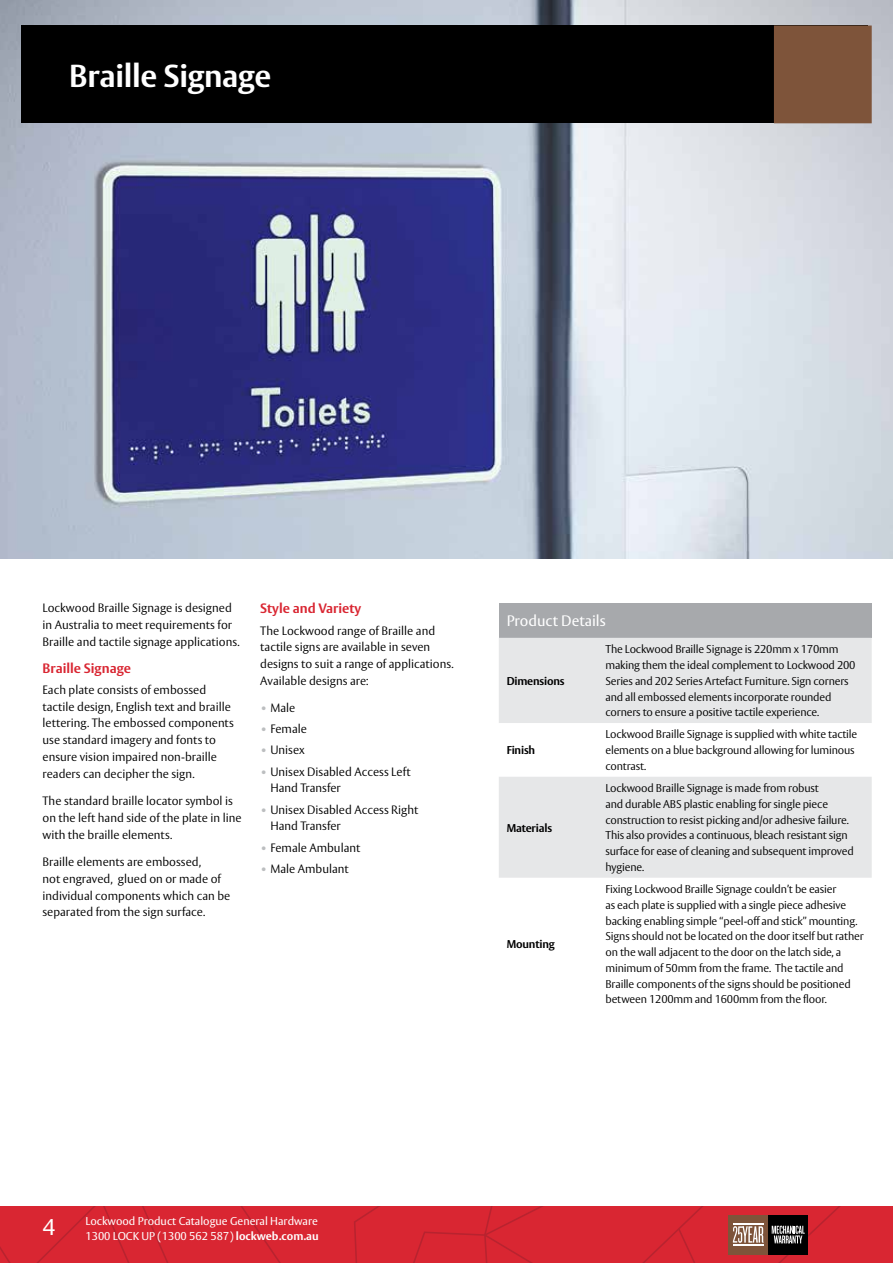
<style>
.page{position:relative;width:893px;height:1263px;background:#fff}
.page>*{position:absolute;margin:0;border:0;box-sizing:border-box;transform-origin:0 0}
.t1{font:700 31.5px "ASSA Vesta";letter-spacing:-.01em;color:#fff}
.t2{font:22.5px "ASSA Vesta";color:#fff}
.t3{font:15px "ASSA Vesta";color:#fff}
.t4{font:700 13.5px "ASSA Vesta";color:#d92632}
.t5{font:300 12px/16.8px "ASSA Vesta";color:#000}
.t6{font:300 11.25px/15.8px "ASSA Vesta";letter-spacing:-.015em;color:#000}
.t7{font:11.25px/15px "ASSA Vesta";color:#fff}
.t8{font:700 11.25px "ASSA Vesta";letter-spacing:-.015em;color:#000}
.s1{font-weight:700;color:#bcbec0}
.s2{font-weight:700}
</style>
<div class="page">
<svg style="left:0;top:1206px;width:893px;height:57px;background:#d02832"></svg>
<hr style="left:733px;top:1224px;width:30px;height:1px;background:#fff">
<hr style="left:733px;top:1244px;width:30px;height:1px;background:#fff">
<img style="left:0;top:0;width:893px;height:558px">
<div style="left:21px;top:26px;width:846px;height:97px;background:#000"></div>
<div style="left:774px;top:26px;width:98px;height:97px;background:#7e543a"></div>
<div style="left:499px;top:603px;width:373px;height:35px;background:#a7a9ac"></div>
<svg style="left:499px;top:638px;width:373px;height:240px;fill:#e6e7e8"></svg>
<h1 class="t1" style="left:69px;top:56px;width:204px">Braille Signage</h1>
<p class="t5" style="left:43px;top:600px;width:199px">Lockwood Braille Signage is designed in Australia to meet requirements for<br>Braille and tactile signage applications.</p>
<p class="t4" style="left:43px;top:659px;width:90px">Braille Signage</p>
<p class="t5" style="left:43px;top:682px;width:193px">Each plate consists of embossed tactile design, English text and braille lettering. The embossed components use standard imagery and fonts to ensure vision impaired non-braille readers can decipher the sign.</p>
<p class="t5" style="left:43px;top:793px;width:201px">The standard braille locator symbol is on the left hand side of the plate in line with the braille elements.</p>
<p class="t5" style="left:43px;top:854px;width:189px">Braille elements are embossed,<br>not engraved, glued on or made of individual components which can be separated from the sign surface.</p>
<p class="t4" style="left:260px;top:600px;width:102px">Style and Variety</p>
<p class="t5" style="left:260px;top:622px;width:195px">The Lockwood range of Braille and tactile signs are available in seven designs to suit a range of applications.<br>Available designs are:</p>
<p class="t5" style="left:260px;top:700px;width:37px"><span class="s1">•</span> Male</p>
<p class="t5" style="left:260px;top:721px;width:48px"><span class="s1">•</span> Female</p>
<p class="t5" style="left:260px;top:742px;width:46px"><span class="s1">•</span> Unisex</p>
<p class="t5" style="left:270px;top:763px;width:142px;text-indent:-10px"><span class="s1">•</span> Unisex Disabled Access Left<br>Hand Transfer</p>
<p class="t5" style="left:270px;top:801px;width:150px;text-indent:-10px"><span class="s1">•</span> Unisex Disabled Access Right<br>Hand Transfer</p>
<p class="t5" style="left:260px;top:839px;width:102px"><span class="s1">•</span> Female Ambulant</p>
<p class="t5" style="left:260px;top:861px;width:90px"><span class="s1">•</span> Male Ambulant</p>
<h3 class="t3" style="left:507px;top:612px;width:101px">Product Details</h3>
<p class="t8" style="left:507px;top:674px;width:59px">Dimensions</p>
<p class="t8" style="left:507px;top:743px;width:30px">Finish</p>
<p class="t8" style="left:507px;top:821px;width:47px">Materials</p>
<p class="t8" style="left:507px;top:937px;width:50px">Mounting</p>
<p class="t6" style="left:605px;top:642px;width:252px">The Lockwood Braille Signage is 220mm x 170mm making them the ideal complement to Lockwood 200<br>Series and 202 Series Artefact Furniture. Sign corners and all embossed elements incorporate rounded corners to ensure a positive tactile experience.</p>
<p class="t6" style="left:605px;top:727px;width:253px">Lockwood Braille Signage is supplied with white tactile elements on a blue background allowing for luminous contrast.</p>
<p class="t6" style="left:605px;top:781px;width:250px">Lockwood Braille Signage is made from robust<br>and durable ABS plastic enabling for single piece construction to resist picking and/or adhesive failure.<br>This also provides a continuous, bleach resistant sign surface for ease of cleaning and subsequent improved hygiene.</p>
<p class="t6" style="left:605px;top:882px;width:260px">Fixing Lockwood Braille Signage couldn’t be easier<br>as each plate is supplied with a single piece adhesive backing enabling simple “peel-off and stick” mounting.<br>Signs should not be located on the door itself but rather on the wall adjacent to the door on the latch side, a minimum of 50mm from the frame. The tactile and Braille components of the signs should be positioned between 1200mm and 1600mm from the floor.</p>
<h2 class="t2" style="left:43px;top:1214px;width:14px">4</h2>
<p class="t7" style="left:85px;top:1214px;width:235px">Lockwood Product Catalogue General Hardware<br>1300 LOCK UP (1300 562 587) <span class="s2">lockweb.com.au</span></p>
</div>
